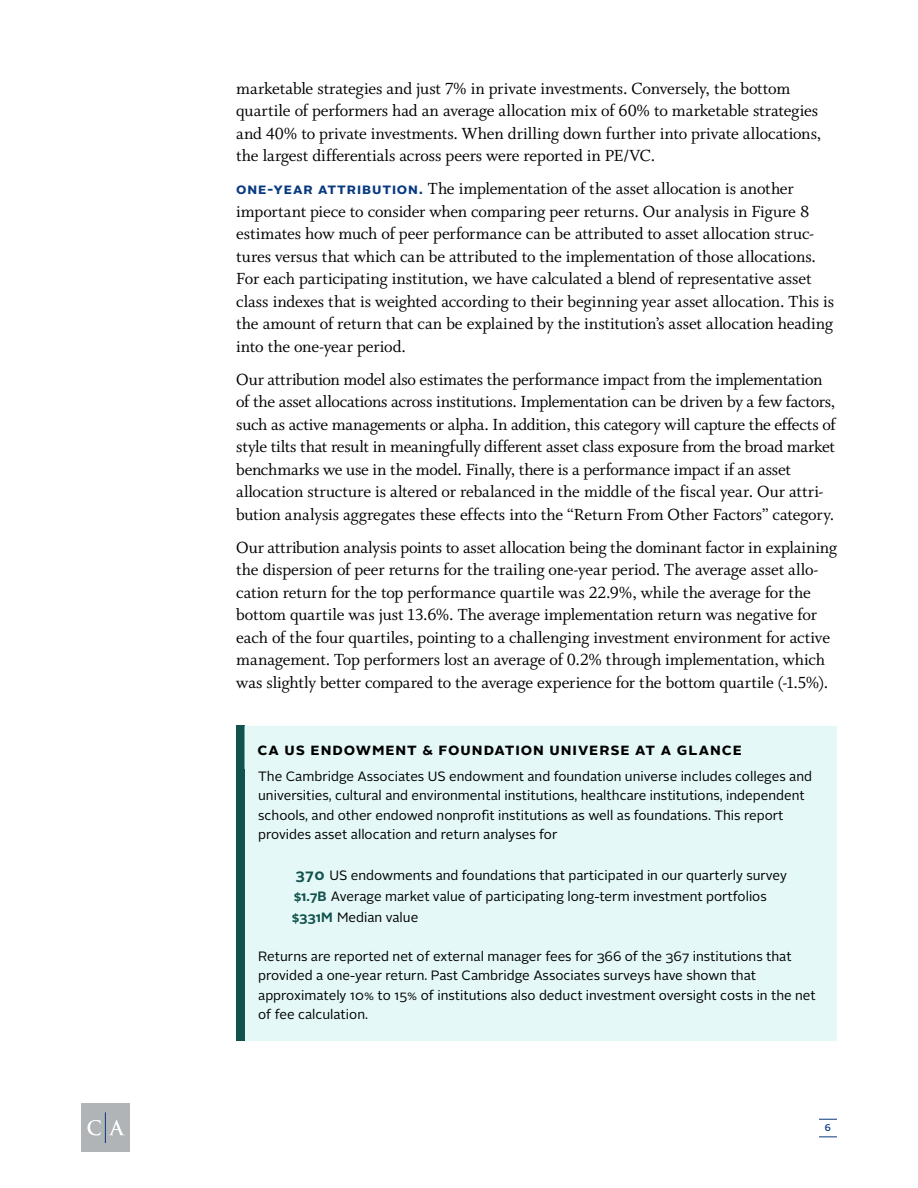
<style>
.page{position:relative;width:918px;height:1188px;background:#fff}
.page>*{position:absolute;margin:0;border:0;box-sizing:border-box;transform-origin:0 0}
.t1{font:18px/22.5px "Whitman";letter-spacing:-.01em;color:#000}
.t2{font:700 16.5px "Alright Sans";letter-spacing:.055em;color:#000}
.t3{font:700 15px "Alright Sans";letter-spacing:.06em;color:#083981}
.t4{font:13.5px/19.5px "Alright Sans";color:#000}
.t5{font:500 9.75px "Alright Sans";color:#083981}
.s1{font-family:"Alright Sans";font-weight:700;font-size:15px;color:#083981}
.s2{font-weight:700;font-size:15px;color:#13514d}
.s3{font-weight:700;color:#13514d}
</style>
<div class="page">
<div style="left:236px;top:726px;width:9px;height:43px;background:#13514d"></div>
<div style="left:245px;top:726px;width:592px;height:315px;background:#e4f9f7"></div>
<div style="left:236px;top:769px;width:9px;height:272px;background:#13514d"></div>
<div style="left:81px;top:1103px;width:49px;height:49px;background:#b1b4b6"></div>
<svg style="left:87px;top:1120px;width:14px;height:16px"></svg>
<svg style="left:109px;top:1120px;width:15px;height:15px"></svg>
<hr style="left:105px;top:1112px;width:1px;height:31px;background:#083981">
<svg style="left:819px;top:1119px;width:18px;height:1px"></svg>
<svg style="left:819px;top:1137px;width:18px;height:1px"></svg>
<p class="t1" style="left:236px;top:77px;width:587px">marketable strategies and just 7% in private investments. Conversely, the bottom quartile of performers had an average allocation mix of 60% to marketable strategies and 40% to private investments. When drilling down further into private allocations, the largest differentials across peers were reported in PE/VC.</p>
<p class="t3" style="left:236px;top:178px;width:92px">One-Year Att</p>
<p class="t1" style="left:236px;top:178px;width:599px;text-indent:111px"><span class="s1">ribution.</span> The implementation of the asset allocation is another important piece to consider when comparing peer returns. Our analysis in Figure 8 estimates how much of peer performance can be attributed to asset allocation struc&shy;tures versus that which can be attributed to the implementation of those allocations.<br>For each participating institution, we have calculated a blend of representative asset class indexes that is weighted according to their beginning year asset allocation. This is the amount of return that can be explained by the institution’s asset allocation heading into the one-year period.</p>
<p class="t1" style="left:236px;top:368px;width:601px">Our attribution model also estimates the performance impact from the implementation of the asset allocations across institutions. Implementation can be driven by a few factors, such as active managements or alpha. In addition, this category will capture the effects of style tilts that result in meaningfully different asset class exposure from the broad market benchmarks we use in the model. Finally, there is a performance impact if an asset allocation structure is altered or rebalanced in the middle of the fiscal year. Our attri&shy;bution analysis aggregates these effects into the “Return From Other Factors” category.</p>
<p class="t1" style="left:236px;top:536px;width:602px">Our attribution analysis points to asset allocation being the dominant factor in explaining the dispersion of peer returns for the trailing one-year period. The average asset allo&shy;cation return for the top performance quartile was 22.9%, while the average for the bottom quartile was just 13.6%. The average implementation return was negative for each of the four quartiles, pointing to a challenging investment environment for active management. Top performers lost an average of 0.2% through implementation, which was slightly better compared to the average experience for the bottom quartile (-1.5%).</p>
<p class="t2" style="left:257px;top:738px;width:65px">CAUS END</p>
<p class="t2" style="left:344px;top:738px;width:40px">OWMEN</p>
<p class="t2" style="left:407px;top:738px;width:66px">T &amp; FOUNDA</p>
<p class="t2" style="left:505px;top:738px;width:238px">TION Universe at a glance</p>
<p class="t4" style="left:258px;top:766px;width:555px">The Cambridge Associates US endowment and foundation universe includes colleges and universities, cultural and environmental institutions, healthcare institutions, independent schools, and other endowed nonprofit institutions as well as foundations. This report provides asset allocation and return analyses for</p>
<p class="t4" style="left:292px;top:865px;width:497px;line-height:21px"><span class="s2">370</span> US endowments and foundations that participated in our quarterly survey <span class="s3">$1.7B</span> Average market value of participating long-term investment portfolios <span class="s3">$331M</span> Median value</p>
<p class="t4" style="left:258px;top:946px;width:559px">Returns are reported net of external manager fees for 366 of the 367 institutions that provided a one-year return. Past Cambridge Associates surveys have shown that approximately 10% to 15% of institutions also deduct investment oversight costs in the net of fee calculation.</p>
<p class="t5" style="left:825px;top:1121px;width:8px">6</p>
</div>
